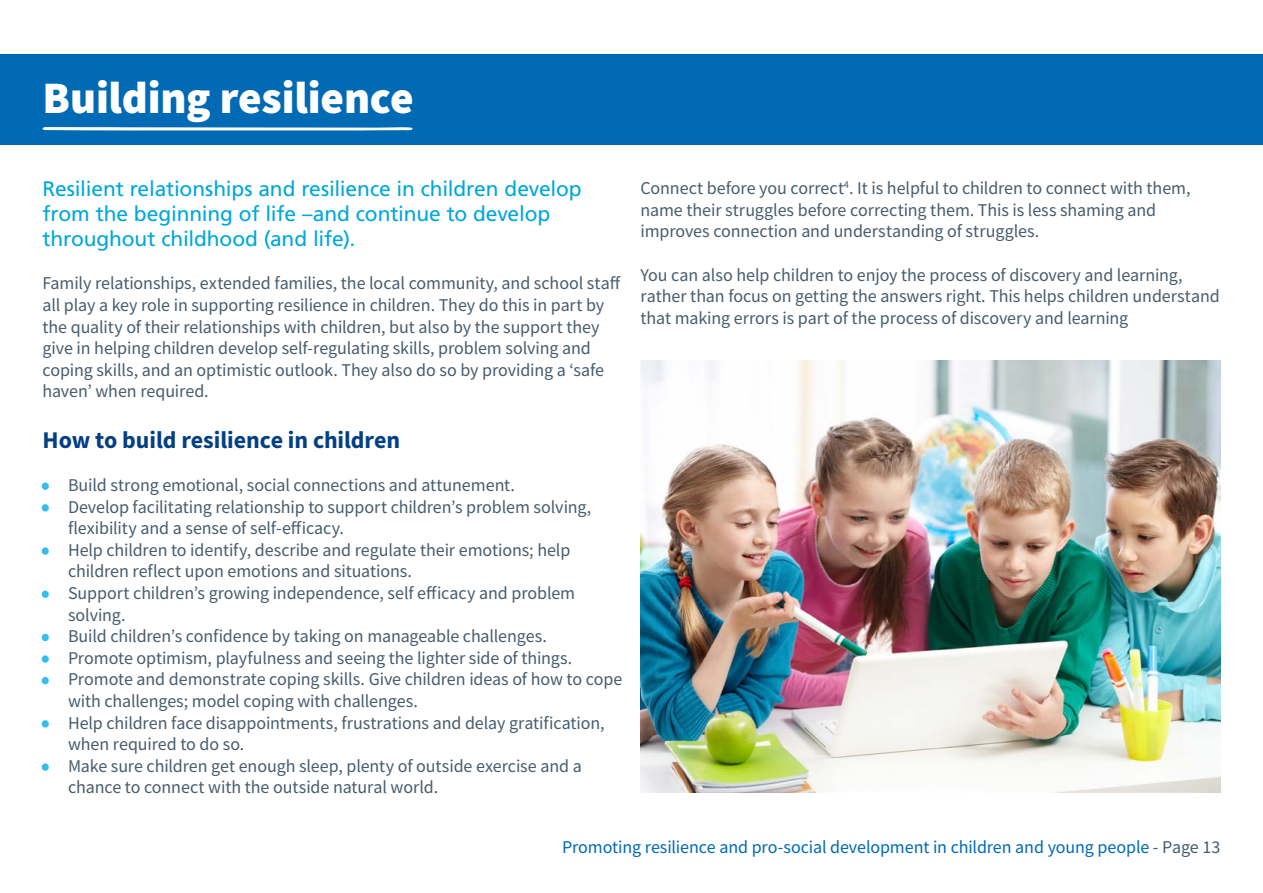
<style>
.page{position:relative;width:1263px;height:893px;background:#fff}
.page>*{position:absolute;margin:0;border:0;box-sizing:border-box;transform-origin:0 0}
.t1{font:900 45px "Source Sans Pro";letter-spacing:-.005em;color:#fff}
.t2{font:700 24px "Source Sans Pro";letter-spacing:-.005em;color:#033f85}
.Intro{font:21px/25.2px "Frutiger LT Std";letter-spacing:-.01em;color:#00a8d7}
.Bullets_-_light_blue{font:18px/21.6px "Source Sans Pro";letter-spacing:-.005em;color:#475c6d}
.t3{font:18px "Source Sans Pro";letter-spacing:-.005em;color:#006ab4}
.s1{color:#36bcee}
.s2{color:#475c6d}
</style>
<div class="page">
<div style="left:0;top:54px;width:1263px;height:90px;background:#006ab4"></div>
<svg style="left:43px;top:127px;width:369px;height:3px"></svg>
<img style="left:640px;top:360px;width:580px;height:432px">
<h1 class="t1" style="left:43px;top:67px;width:373px">Building resilience</h1>
<p class="Intro" style="left:43px;top:176px;width:541px">Resilient relationships and resilience in children develop from the beginning of life –and continue to develop throughout childhood (and life).</p>
<p class="Bullets_-_light_blue" style="left:43px;top:272px;width:580px">Family relationships, extended families, the local community, and school staff all play a key role in supporting resilience in children. They do this in part by the quality of their relationships with children, but also by the support they give in helping children develop self-regulating skills, problem solving and coping skills, and an optimistic outlook. They also do so by providing a ‘safe haven’ when required.</p>
<h2 class="t2" style="left:43px;top:424px;width:359px">How to build resilience in children</h2>
<p class="Bullets_-_light_blue" style="left:43px;top:474px;width:474px"><span class="s1">•</span> Build strong emotional, social connections and attunement.</p>
<p class="Bullets_-_light_blue" style="left:68px;top:496px;width:525px;text-indent:-26px"><span class="s1">•</span> Develop facilitating relationship to support children’s problem solving, flexibility and a sense of self-efficacy.</p>
<p class="Bullets_-_light_blue" style="left:68px;top:539px;width:504px;text-indent:-26px"><span class="s1">•</span> Help children to identify, describe and regulate their emotions; help children reflect upon emotions and situations.</p>
<p class="Bullets_-_light_blue" style="left:68px;top:582px;width:509px;text-indent:-26px"><span class="s1">•</span> Support children’s growing independence, self efficacy and problem solving.</p>
<p class="Bullets_-_light_blue" style="left:43px;top:625px;width:506px"><span class="s1">•</span> Build children’s confidence by taking on manageable challenges.</p>
<p class="Bullets_-_light_blue" style="left:43px;top:647px;width:531px"><span class="s1">•</span> Promote optimism, playfulness and seeing the lighter side of things.</p>
<p class="Bullets_-_light_blue" style="left:68px;top:668px;width:556px;text-indent:-26px"><span class="s1">•</span> Promote and demonstrate coping skills. Give children ideas of how to cope with challenges; model coping with challenges.</p>
<p class="Bullets_-_light_blue" style="left:68px;top:712px;width:538px;text-indent:-26px"><span class="s1">•</span> Help children face disappointments, frustrations and delay gratification, when required to do so.</p>
<p class="Bullets_-_light_blue" style="left:68px;top:755px;width:515px;text-indent:-26px"><span class="s1">•</span> Make sure children get enough sleep, plenty of outside exercise and a chance to connect with the outside natural world.</p>
<p class="Bullets_-_light_blue" style="left:640px;top:177px;width:552px">Connect before you correct<sup>4</sup>. It is helpful to children to connect with them, name their struggles before correcting them. This is less shaming and improves connection and understanding of struggles.</p>
<p class="Bullets_-_light_blue" style="left:640px;top:264px;width:581px">You can also help children to enjoy the process of discovery and learning, rather than focus on getting the answers right. This helps children understand that making errors is part of the process of discovery and learning</p>
<p class="t3" style="left:562px;top:835px;width:660px">Promoting resilience and pro-social development in children and young people <span class="s2">- Page 13</span></p>
</div>
